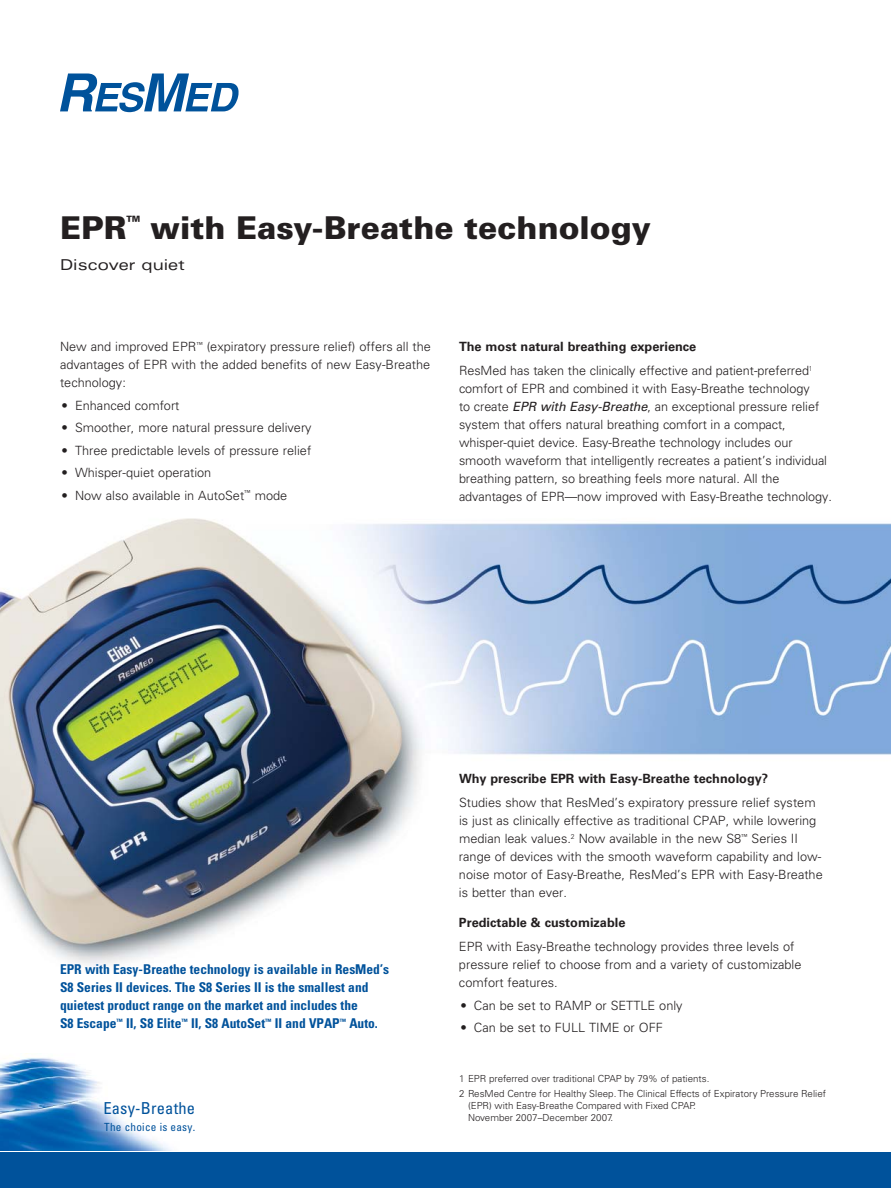
<style>
.page{position:relative;width:891px;height:1188px;background:#fff}
.page>*{position:absolute;margin:0;border:0;box-sizing:border-box;transform-origin:0 0}
.t1{font:900 31.5px "Univers LT Std";color:#231f20}
.t2{font:condensed 16.5px "Univers LT Std";letter-spacing:.01em;color:#00529b}
.t3{font:expanded 15px "Univers LT Std";color:#231f20}
.t4{font:700 condensed 13.5px/18px "Univers LT Std";color:#00529b}
.t5{font:300 12.75px/18px "Univers LT Std";color:#231f20}
.t6{font:700 12.75px "Univers LT Std";color:#231f20}
.t7{font:condensed 11.25px "Univers LT Std";letter-spacing:.02em;color:#00529b}
.t8{font:300 9.75px/15px "Univers LT Std";color:#231f20}
.s1{font-weight:700}
.s2{font-weight:400;font-style:italic}
</style>
<div class="page">
<img style="left:0;top:518px;width:891px;height:448px">
<div style="left:0;top:1152px;width:891px;height:36px;background:#00529b"></div>
<svg style="left:60px;top:74px;width:179px;height:38px"></svg>
<img style="left:0;top:1053px;width:172px;height:98px">
<h1 class="t1" style="left:60px;top:214px;width:593px">EPR<sup>™</sup> with Easy-Breathe technology</h1>
<p class="t3" style="left:60px;top:259px;width:126px">Discover quiet</p>
<p class="t5" style="left:60px;top:338px;width:372px;text-align:justify">New and improved EPR<sup>™</sup> (expiratory pressure relief) offers all the advantages of EPR with the added benefits of new Easy-Breathe technology:</p>
<p class="t5" style="left:62px;top:397px;width:120px">• Enhanced comfort</p>
<p class="t5" style="left:62px;top:419px;width:252px">• Smoother, more natural pressure delivery</p>
<p class="t5" style="left:62px;top:442px;width:251px">• Three predictable levels of pressure relief</p>
<p class="t5" style="left:62px;top:464px;width:151px">• Whisper-quiet operation</p>
<p class="t5" style="left:62px;top:487px;width:227px">• Now also available in AutoSet<sup>™</sup> mode</p>
<p class="t5" style="left:459px;top:335px;width:355px;line-height:24px"><span class="s1">The most natural breathing experience<br></span>ResMed has taken the clinically effective and patient-preferred<sup>1</sup></p>
<p class="t5" style="left:459px;top:380px;width:374px">comfort of EPR and combined it with Easy-Breathe technology<br>to create <span class="s2">EPR with Easy-Breathe</span>, an exceptional pressure relief system that offers natural breathing comfort in a compact, whisper-quiet device. Easy-Breathe technology includes our smooth waveform that intelligently recreates a patient’s individual breathing pattern, so breathing feels more natural. All the advantages of EPR—now improved with Easy-Breathe technology.</p>
<p class="t4" style="left:60px;top:961px;width:331px">EPR with Easy-Breathe technology is available in ResMed’s S8 Series II devices. The S8 Series II is the smallest and quietest product range on the market and includes the<br>S8 Escape<sup>™</sup> II, S8 Elite<sup>™</sup> II, S8 AutoSet<sup>™</sup> II and VPAP<sup>™</sup> Auto.</p>
<p class="t2" style="left:104px;top:1102px;width:93px">Easy-Breathe</p>
<p class="t7" style="left:104px;top:1122px;width:93px">The choice is easy.</p>
<p class="t6" style="left:459px;top:773px;width:311px">Why prescribe EPR with Easy-Breathe technology?</p>
<p class="t5" style="left:459px;top:794px;width:365px">Studies show that ResMed’s expiratory pressure relief system is just as clinically effective as traditional CPAP, while lowering median leak values.<sup>2</sup> Now available in the new S8<sup>™</sup> Series II range of devices with the smooth waveform capability and low&shy;noise motor of Easy-Breathe, ResMed’s EPR with Easy-Breathe is better than ever.</p>
<p class="t6" style="left:459px;top:917px;width:168px">Predictable &amp; customizable</p>
<p class="t5" style="left:459px;top:938px;width:344px">EPR with Easy-Breathe technology provides three levels of pressure relief to choose from and a variety of customizable comfort features.</p>
<p class="t5" style="left:460px;top:997px;width:224px">• Can be set to RAMP or SETTLE only</p>
<p class="t5" style="left:460px;top:1019px;width:204px">• Can be set to FULL TIME or OFF</p>
<p class="t8" style="left:459px;top:1071px;width:369px">1 EPR preferred over traditional CPAP by 79% of patients.<br>2 ResMed Centre for Healthy Sleep. The Clinical Effects of Expiratory Pressure Relief</p>
<p class="t8" style="left:468px;top:1100px;width:229px;line-height:12px">(EPR) with Easy-Breathe Compared with Fixed CPAP.<br>November 2007–December 2007.</p>
</div>
